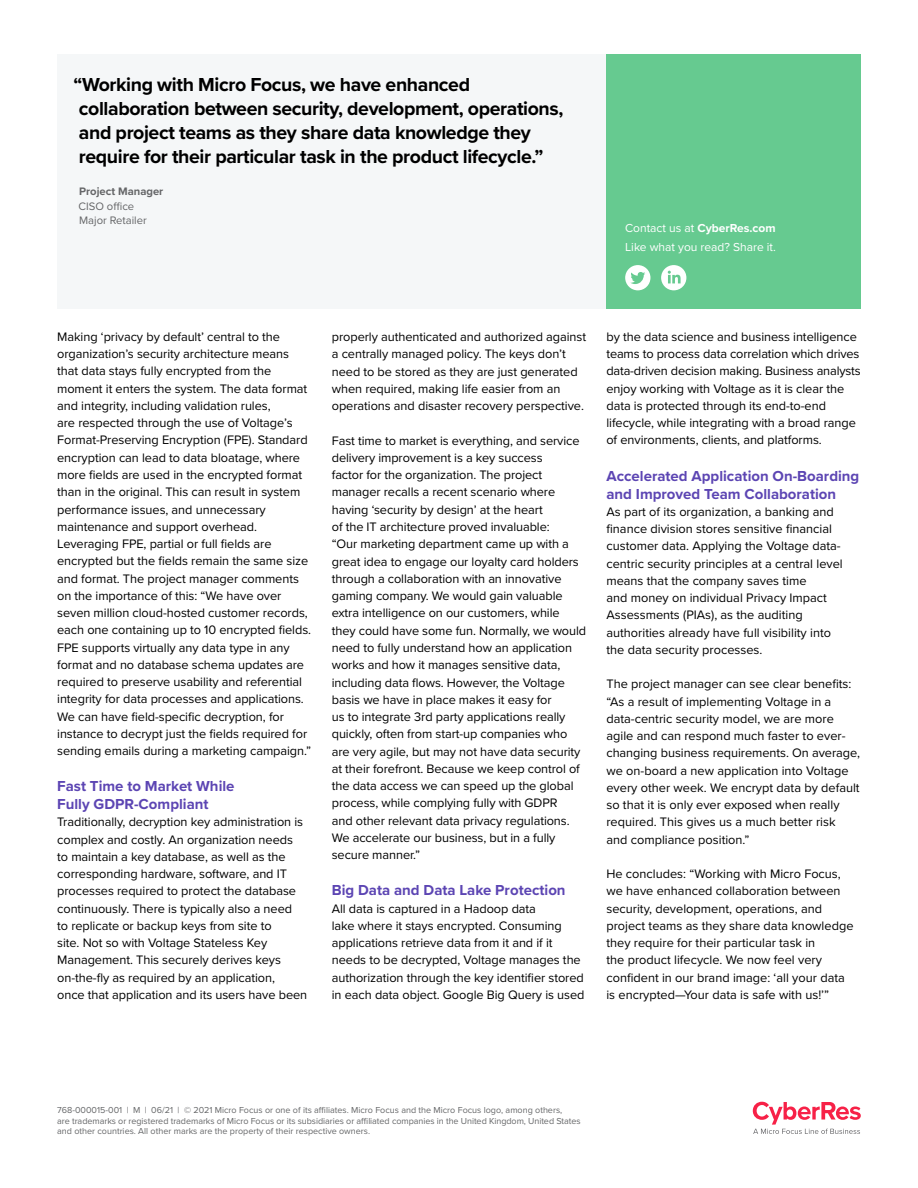
<style>
.page{position:relative;width:918px;height:1188px;background:#fff}
.page>*{position:absolute;margin:0;border:0;box-sizing:border-box;transform-origin:0 0}
.Pull_Quote_Screamer{font:700 19.5px/24px "Proxima Nova";letter-spacing:-.02em;color:#000}
.Header_b_Level1{font:700 15px/18px "Proxima Nova";color:#5c45b3}
.Body_c_8_5_11_5{font:12.75px/17.2px "Proxima Nova";letter-spacing:-.005em;color:#000}
.Contact_White{font:12px "Proxima Nova";color:#fff}
.Contact_White-2{font:700 12px "Proxima Nova";color:#fff}
.t1{font:11.25px "Proxima Nova";color:#656668}
.t2{font:700 11.25px "Proxima Nova";color:#656668}
.Mouse_Type{font:9px/10.5px "Proxima Nova";color:#656668}
.s1{font-weight:400}
</style>
<div class="page">
<div style="left:57px;top:54px;width:804px;height:254px;background:#f5f7f8"></div>
<div style="left:606px;top:54px;width:255px;height:254px;background:#66ca90"></div>
<div style="left:625px;top:265px;width:25px;height:25px;background:#fff;border-radius:13px"></div>
<svg style="left:630px;top:272px;width:15px;height:12px"></svg>
<div style="left:661px;top:265px;width:25px;height:25px;background:#fff;border-radius:13px"></div>
<svg style="left:668px;top:271px;width:13px;height:12px"></svg>
<svg style="left:753px;top:1102px;width:108px;height:32px"></svg>
<p class="Pull_Quote_Screamer" style="left:74px;top:72px;width:491px">“Working with Micro Focus, we have enhanced collaboration between security, development, operations, and project teams as they share data knowledge they require for their particular task in the product lifecycle.”</p>
<p class="t2" style="left:79px;top:183px;width:86px">Project Manager</p>
<p class="t1" style="left:79px;top:198px;width:57px">CISO office</p>
<p class="t1" style="left:79px;top:212px;width:69px">Major Retailer</p>
<p class="Contact_White-2" style="left:625px;top:219px;width:152px"><span class="s1">Contact us at</span> CyberRes.com</p>
<p class="Contact_White" style="left:625px;top:238px;width:152px">Like what you read? Share it.</p>
<p class="Body_c_8_5_11_5" style="left:57px;top:328px;width:255px">Making ‘privacy by default’ central to the organization’s security architecture means that data stays fully encrypted from the moment it enters the system. The data format and integrity, including validation rules,<br>are respected through the use of Voltage’s Format-Preserving Encryption (FPE). Standard encryption can lead to data bloatage, where more fields are used in the encrypted format than in the original. This can result in system performance issues, and unnecessary maintenance and support overhead.<br>Leveraging FPE, partial or full fields are encrypted but the fields remain the same size and format. The project manager comments on the importance of this: “We have over seven million cloud-hosted customer records, each one containing up to 10 encrypted fields.<br>FPE supports virtually any data type in any format and no database schema updates are required to preserve usability and referential integrity for data processes and applications.<br>We can have field-specific decryption, for instance to decrypt just the fields required for sending emails during a marketing campaign.”</p>
<p class="Header_b_Level1" style="left:57px;top:777px;width:179px">Fast Time to Market While<br>Fully GDPR-Compliant</p>
<p class="Body_c_8_5_11_5" style="left:57px;top:813px;width:252px">Traditionally, decryption key administration is complex and costly. An organization needs<br>to maintain a key database, as well as the corresponding hardware, software, and IT processes required to protect the database continuously. There is typically also a need<br>to replicate or backup keys from site to<br>site. Not so with Voltage Stateless Key Management. This securely derives keys on-the-fly as required by an application,<br>once that application and its users have been</p>
<p class="Body_c_8_5_11_5" style="left:332px;top:328px;width:256px">properly authenticated and authorized against a centrally managed policy. The keys don’t need to be stored as they are just generated when required, making life easier from an operations and disaster recovery perspective.</p>
<p class="Body_c_8_5_11_5" style="left:332px;top:431px;width:256px">Fast time to market is everything, and service delivery improvement is a key success<br>factor for the organization. The project manager recalls a recent scenario where having ‘security by design’ at the heart<br>of the IT architecture proved invaluable:<br>“Our marketing department came up with a great idea to engage our loyalty card holders through a collaboration with an innovative gaming company. We would gain valuable extra intelligence on our customers, while they could have some fun. Normally, we would need to fully understand how an application works and how it manages sensitive data, including data flows. However, the Voltage basis we have in place makes it easy for<br>us to integrate 3rd party applications really quickly, often from start-up companies who are very agile, but may not have data security at their forefront. Because we keep control of the data access we can speed up the global process, while complying fully with GDPR<br>and other relevant data privacy regulations.<br>We accelerate our business, but in a fully secure manner.”</p>
<p class="Header_b_Level1" style="left:332px;top:881px;width:235px">Big Data and Data Lake Protection</p>
<p class="Body_c_8_5_11_5" style="left:332px;top:899px;width:254px">All data is captured in a Hadoop data<br>lake where it stays encrypted. Consuming applications retrieve data from it and if it needs to be decrypted, Voltage manages the authorization through the key identifier stored in each data object. Google Big Query is used</p>
<p class="Body_c_8_5_11_5" style="left:606px;top:328px;width:256px">by the data science and business intelligence teams to process data correlation which drives data-driven decision making. Business analysts enjoy working with Voltage as it is clear the data is protected through its end-to-end lifecycle, while integrating with a broad range of environments, clients, and platforms.</p>
<p class="Header_b_Level1" style="left:606px;top:466px;width:254px">Accelerated Application On-Boarding and Improved Team Collaboration</p>
<p class="Body_c_8_5_11_5" style="left:606px;top:502px;width:238px">As part of its organization, a banking and finance division stores sensitive financial customer data. Applying the Voltage data&shy;centric security principles at a central level means that the company saves time<br>and money on individual Privacy Impact Assessments (PIAs), as the auditing authorities already have full visibility into the data security processes.</p>
<p class="Body_c_8_5_11_5" style="left:606px;top:675px;width:255px">The project manager can see clear benefits: “As a result of implementing Voltage in a data-centric security model, we are more agile and can respond much faster to ever&shy;changing business requirements. On average, we on-board a new application into Voltage every other week. We encrypt data by default so that it is only ever exposed when really required. This gives us a much better risk<br>and compliance position.”</p>
<p class="Body_c_8_5_11_5" style="left:606px;top:865px;width:249px">He concludes: “Working with Micro Focus, we have enhanced collaboration between security, development, operations, and project teams as they share data knowledge they require for their particular task in<br>the product lifecycle. We now feel very confident in our brand image: ‘all your data is encrypted—Your data is safe with us!’”</p>
<p class="Mouse_Type" style="left:57px;top:1104px;width:525px">768-000015-001 | M | 06/21 | © 2021 Micro Focus or one of its affiliates. Micro Focus and the Micro Focus logo, among others,<br>are trademarks or registered trademarks of Micro Focus or its subsidiaries or affiliated companies in the United Kingdom, United States and other countries. All other marks are the property of their respective owners.</p>
</div>
